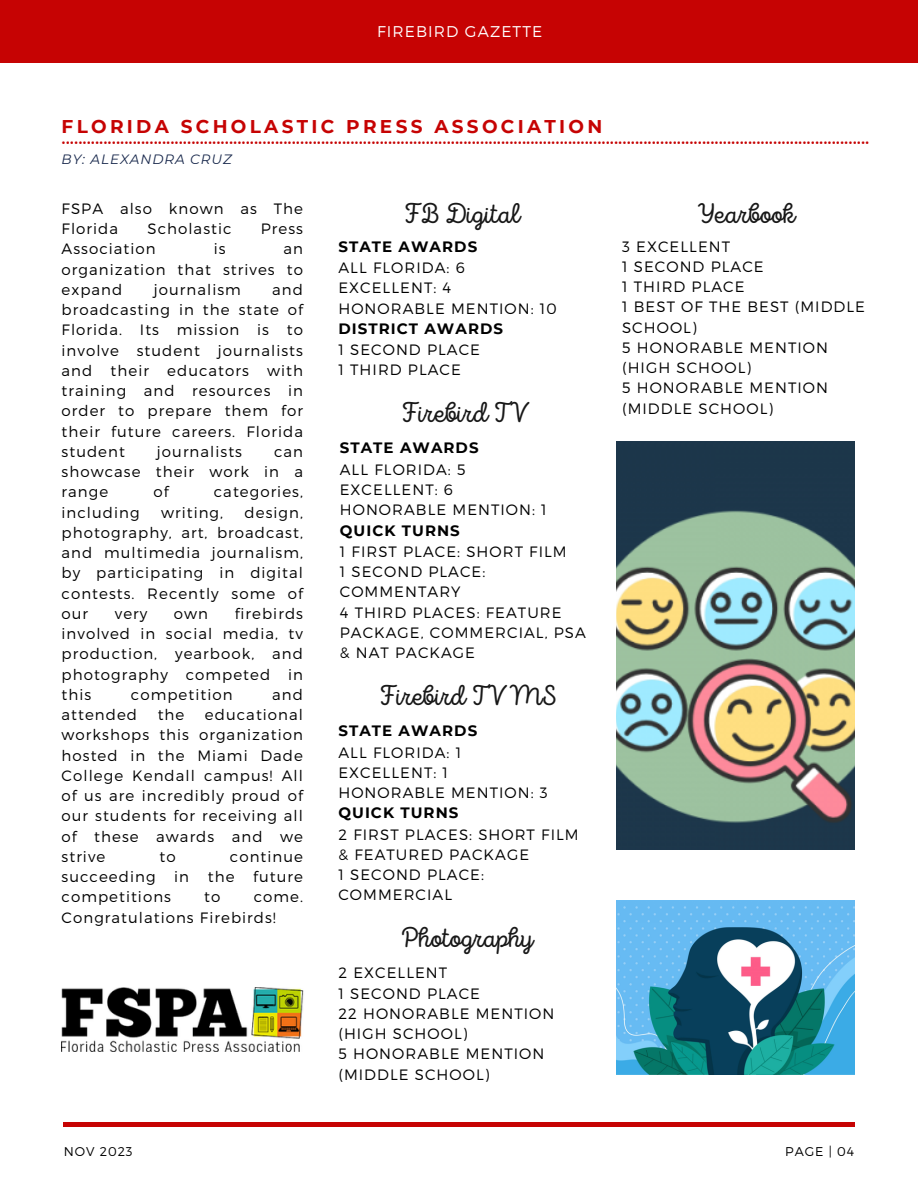
<style>
.page{position:relative;width:918px;height:1188px;background:#fff}
.page>*{position:absolute;margin:0;border:0;box-sizing:border-box;transform-origin:0 0}
.t1{font:28.5px "Intro Script";color:#181818}
.t2{font:500 18.45px "Montserrat";color:#c60303}
.t3{font:700 18.45px "Montserrat";letter-spacing:.18em;color:#c60303}
.t4{font:300 15.6px "Montserrat";letter-spacing:.07em;color:#fff}
.t5{font:300 15px/20.2px "Montserrat";letter-spacing:.07em;color:#000}
.t6{font:italic 13.5px "Montserrat";letter-spacing:.07em;color:#17274b}
.t7{font:300 12.75px "Montserrat";letter-spacing:.07em;color:#000}
.s1{font-weight:700}
</style>
<div class="page">
<div style="left:0;top:0;width:918px;height:63px;background:#c60303"></div>
<hr style="left:63px;top:1123px;width:791px;height:3px;background:#c60303">
<img style="left:616px;top:441px;width:239px;height:409px">
<img style="left:616px;top:900px;width:239px;height:175px">
<img style="left:62px;top:987px;width:242px;height:65px">
<p class="t4" style="left:377px;top:22px;width:167px">FIREBIRD GAZETTE</p>
<h4 class="t3" style="left:62px;top:115px;width:542px">FLORIDA SCHOLASTIC PRESS ASSOCIATION</h4>
<p class="t2" style="left:62px;top:126px;width:809px">.................................................................................................................................................................................................</p>
<h1 class="t6" style="left:62px;top:151px;width:172px">BY: ALEXANDRA CRUZ</h1>
<p class="t5" style="left:62px;top:198px;width:243px">FSPA also known as The<br>Florida</p>
<p class="t5" style="left:147px;top:218px;width:86px">Scholastic</p>
<p class="t5" style="left:261px;top:218px;width:44px">Press</p>
<p class="t5" style="left:62px;top:238px;width:96px">Association</p>
<p class="t5" style="left:214px;top:238px;width:13px">is</p>
<p class="t5" style="left:62px;top:238px;width:243px;text-align:justify;text-indent:222px">an organization that strives to expand</p>
<p class="t5" style="left:62px;top:279px;width:243px;text-align:justify;text-indent:211px">and broadcasting in the state of Florida. Its mission is to involve student journalists and their educators with training and resources in order to prepare them for their future careers. Florida student</p>
<p class="t5" style="left:154px;top:279px;width:89px">journalism</p>
<p class="t5" style="left:157px;top:441px;width:87px">journalists</p>
<p class="t5" style="left:62px;top:441px;width:243px;text-align:justify;text-indent:212px">can showcase their work in a range</p>
<p class="t5" style="left:153px;top:481px;width:17px">of</p>
<p class="t5" style="left:214px;top:481px;width:91px">categories,</p>
<p class="t5" style="left:62px;top:501px;width:243px;text-align:justify;text-indent:183px">design, photography, art, broadcast, and multimedia journalism, by participating in digital contests. Recently some of our</p>
<p class="t5" style="left:62px;top:501px;width:80px">including</p>
<p class="t5" style="left:161px;top:501px;width:64px">writing,</p>
<p class="t5" style="left:62px;top:603px;width:243px;text-align:justify;text-indent:173px">firebirds involved in social media, tv production, yearbook, and photography competed in this</p>
<p class="t5" style="left:115px;top:603px;width:34px">very</p>
<p class="t5" style="left:174px;top:603px;width:36px">own</p>
<p class="t5" style="left:131px;top:684px;width:103px">competition</p>
<p class="t5" style="left:272px;top:684px;width:32px">and</p>
<p class="t5" style="left:62px;top:704px;width:77px">attended</p>
<p class="t5" style="left:158px;top:704px;width:28px">the</p>
<p class="t5" style="left:62px;top:704px;width:243px;text-align:justify;text-indent:143px">educational workshops this organization hosted in the Miami Dade College Kendall campus! All of us are incredibly proud of our students for receiving all of these awards and we strive</p>
<p class="t5" style="left:62px;top:846px;width:243px;text-align:justify;text-indent:168px">continue succeeding in the future competitions</p>
<p class="t5" style="left:160px;top:846px;width:18px">to</p>
<p class="t5" style="left:204px;top:886px;width:18px">to</p>
<p class="t5" style="left:62px;top:886px;width:243px;text-indent:192px">come.<br>Congratulations Firebirds!</p>
<h1 class="t1" style="left:403px;top:202px;width:117px">FB Digital</h1>
<h3 class="t5" style="left:338px;top:235px;width:220px;line-height:20.7px"><span class="s1">STATE AWARDS<br></span>ALL FLORIDA: 6<br>EXCELLENT: 4<br>HONORABLE MENTION: 10<br><span class="s1">DISTRICT AWARDS<br></span>1 SECOND PLACE<br>1 THIRD PLACE</h3>
<h1 class="t1" style="left:401px;top:401px;width:126px">Firebird TV</h1>
<h3 class="t5" style="left:340px;top:437px;width:248px"><span class="s1">STATE AWARDS<br></span>ALL FLORIDA: 5<br>EXCELLENT: 6<br>HONORABLE MENTION: 1<br><span class="s1">QUICK TURNS<br></span>1 FIRST PLACE: SHORT FILM<br>1 SECOND PLACE:<br>COMMENTARY<br>4 THIRD PLACES: FEATURE<br>PACKAGE, COMMERCIAL, PSA &amp; NAT PACKAGE</h3>
<h3 class="t1" style="left:379px;top:684px;width:178px">Firebird TV MS</h3>
<h1 class="t5" style="left:338px;top:720px;width:242px"><span class="s1">STATE AWARDS<br></span>ALL FLORIDA: 1<br>EXCELLENT: 1<br>HONORABLE MENTION: 3<br><span class="s1">QUICK TURNS<br></span>2 FIRST PLACES: SHORT FILM &amp; FEATURED PACKAGE<br>1 SECOND PLACE:<br>COMMERCIAL</h1>
<h3 class="t1" style="left:401px;top:926px;width:133px">Photography</h3>
<p class="t5" style="left:338px;top:962px;width:217px">2 EXCELLENT<br>1 SECOND PLACE<br>22 HONORABLE MENTION (HIGH SCHOOL)<br>5 HONORABLE MENTION (MIDDLE SCHOOL)</p>
<p class="t1" style="left:695px;top:202px;width:101px">Yearbook</p>
<p class="t5" style="left:622px;top:236px;width:244px">3 EXCELLENT<br>1 SECOND PLACE<br>1 THIRD PLACE<br>1 BEST OF THE BEST (MIDDLE<br>SCHOOL)<br>5 HONORABLE MENTION (HIGH SCHOOL)<br>5 HONORABLE MENTION (MIDDLE SCHOOL)</p>
<h3 class="t7" style="left:64px;top:1143px;width:70px">NOV 2023</h3>
<h1 class="t7" style="left:785px;top:1143px;width:70px">PAGE | 04</h1>
</div>
